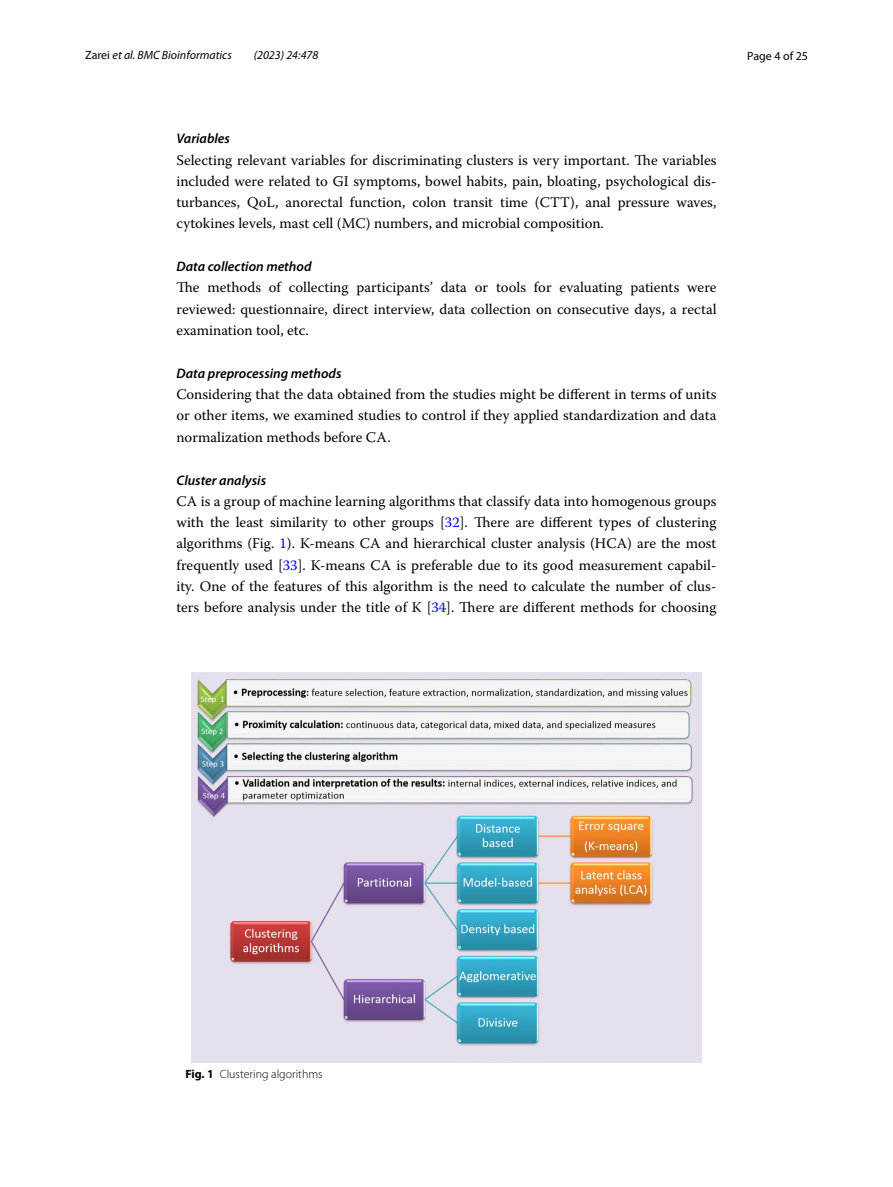
<style>
.page{position:relative;width:893px;height:1187px;background:#fff}
.page>*{position:absolute;margin:0;border:0;box-sizing:border-box;transform-origin:0 0}
.t1{font:14.7px/21.3px "Warnock Pro";color:#000;text-align:justify}
.t2{font:italic 600 13.8px "Myriad Pro";color:#000}
.t3{font:italic 12px "Myriad Pro";color:#000}
.t4{font:300 12px "Myriad Pro";color:#000}
.t5{font:12px "Myriad Pro";color:#000}
.s1{font-style:normal}
.s2{color:#00f}
.s3{font-weight:700}
</style>
<div class="page">
<img style="left:191px;top:673px;width:511px;height:389px">
<p class="t3" style="left:85px;top:48px;width:148px"><span class="s1">Zarei</span> et al. BMC Bioinformatics</p>
<p class="t3" style="left:254px;top:48px;width:66px">(2023) 24:478</p>
<p class="t5" style="left:747px;top:48px;width:62px">Page 4 of 25</p>
<p class="t2" style="left:176px;top:130px;width:55px">Variables</p>
<p class="t1" style="left:176px;top:149px;width:542px">Selecting relevant variables for discriminating clusters is very important. The variables included were related to GI symptoms, bowel habits, pain, bloating, psychological dis&shy;turbances, QoL, anorectal function, colon transit time (CTT), anal pressure waves, cytokines levels, mast cell (MC) numbers, and microbial composition.</p>
<p class="t2" style="left:176px;top:258px;width:137px">Data collection method</p>
<p class="t1" style="left:176px;top:277px;width:542px">The methods of collecting participants’ data or tools for evaluating patients were reviewed: questionnaire, direct interview, data collection on consecutive days, a rectal examination tool, etc.</p>
<p class="t2" style="left:176px;top:364px;width:167px">Data preprocessing methods</p>
<p class="t1" style="left:176px;top:383px;width:542px">Considering that the data obtained from the studies might be different in terms of units or other items, we examined studies to control if they applied standardization and data normalization methods before CA.</p>
<p class="t2" style="left:176px;top:471px;width:91px">Cluster analysis</p>
<p class="t1" style="left:176px;top:490px;width:542px">CA is a group of machine learning algorithms that classify data into homogenous groups with the least similarity to other groups [<span class="s2">32</span>]. There are different types of clustering algorithms (Fig. <span class="s2">1</span>). K-means CA and hierarchical cluster analysis (HCA) are the most frequently used [<span class="s2">33</span>]. K-means CA is preferable due to its good measurement capabil&shy;ity. One of the features of this algorithm is the need to calculate the number of clus&shy;ters before analysis under the title of K [<span class="s2">34</span>]. There are different methods for choosing</p>
<p class="t4" style="left:185px;top:1066px;width:139px"><span class="s3">Fig. 1</span> Clustering algorithms</p>
</div>
